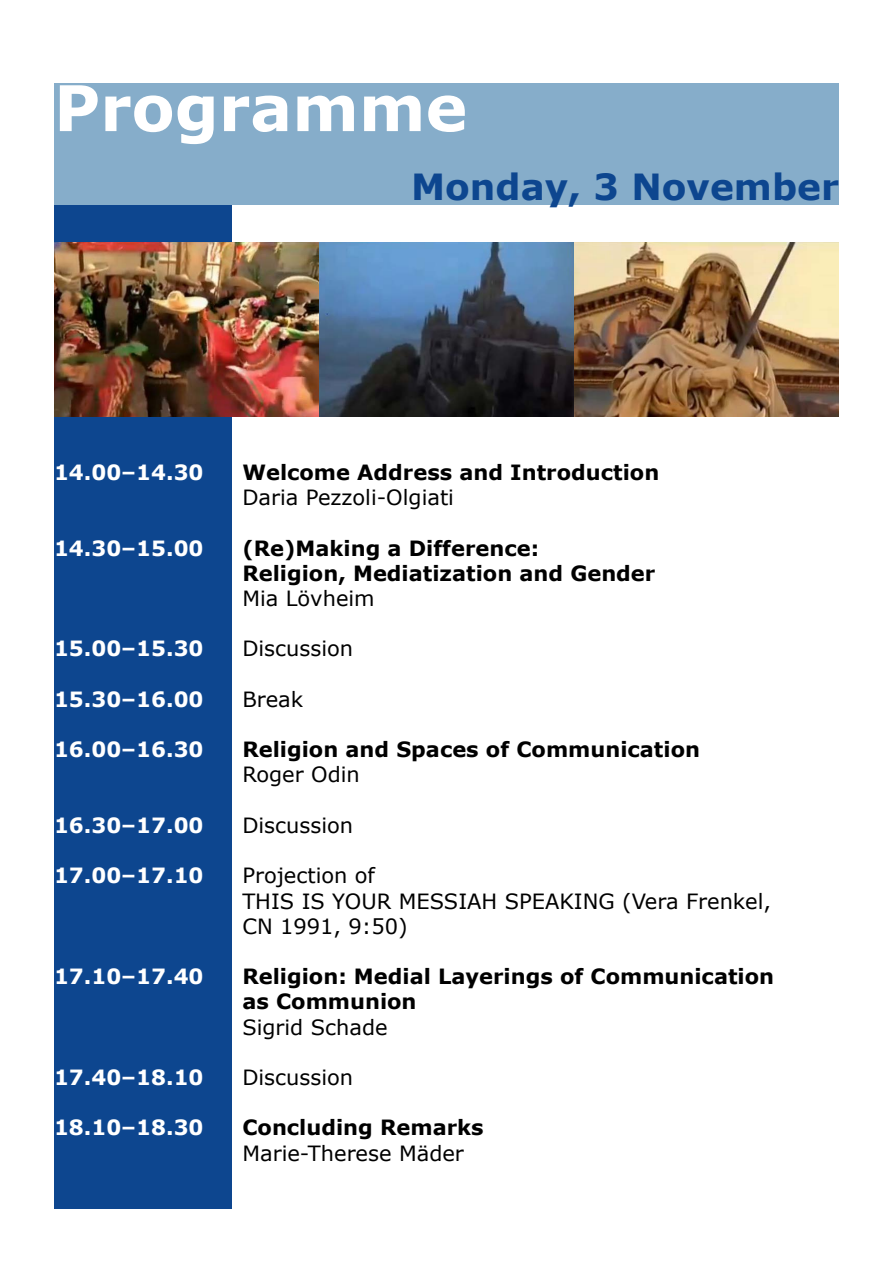
<style>
.page{position:relative;width:893px;height:1263px;background:#fff}
.page>*{position:absolute;margin:0;border:0;box-sizing:border-box;transform-origin:0 0}
.t1{font:700 63px "Verdana";color:#fff}
.t2{font:700 36px "Verdana";color:#0d468f}
.t3{font:700 21px/25.2px "Verdana";color:#000}
.t4{font:21px/25.2px "Verdana";color:#000}
.t5{font:700 21px "Verdana";color:#fff}
</style>
<div class="page">
<div style="left:54px;top:187px;width:178px;height:1022px;background:#0d468f"></div>
<div style="left:54px;top:83px;width:785px;height:121px;background:#86adca"></div>
<img style="left:54px;top:242px;width:785px;height:175px">
<h1 class="t1" style="left:54px;top:64px;width:415px">Programme</h1>
<h2 class="t2" style="left:411px;top:161px;width:429px">Monday, 3 November</h2>
<p class="t5" style="left:54px;top:457px;width:151px">14.00–14.30</p>
<p class="t5" style="left:54px;top:533px;width:151px">14.30–15.00</p>
<p class="t5" style="left:54px;top:634px;width:151px">15.00–15.30</p>
<p class="t5" style="left:54px;top:684px;width:151px">15.30–16.00</p>
<p class="t5" style="left:54px;top:735px;width:151px">16.00–16.30</p>
<p class="t5" style="left:54px;top:810px;width:151px">16.30–17.00</p>
<p class="t5" style="left:54px;top:861px;width:151px">17.00–17.10</p>
<p class="t5" style="left:54px;top:961px;width:151px">17.10–17.40</p>
<p class="t5" style="left:54px;top:1062px;width:151px">17.40–18.10</p>
<p class="t5" style="left:54px;top:1113px;width:151px">18.10–18.30</p>
<p class="t3" style="left:242px;top:459px;width:418px">Welcome Address and Introduction</p>
<p class="t4" style="left:242px;top:485px;width:213px">Daria Pezzoli-Olgiati</p>
<p class="t3" style="left:242px;top:535px;width:414px">(Re)Making a Difference:<br>Religion, Mediatization and Gender</p>
<p class="t4" style="left:242px;top:586px;width:134px">Mia Lövheim</p>
<p class="t4" style="left:242px;top:636px;width:112px">Discussion</p>
<p class="t4" style="left:242px;top:686px;width:62px">Break</p>
<p class="t3" style="left:242px;top:737px;width:459px">Religion and Spaces of Communication</p>
<p class="t4" style="left:242px;top:762px;width:119px">Roger Odin</p>
<p class="t4" style="left:242px;top:812px;width:112px">Discussion</p>
<p class="t4" style="left:242px;top:863px;width:530px">Projection of<br>THIS IS YOUR MESSIAH SPEAKING (Vera Frenkel,<br>CN 1991, 9:50)</p>
<p class="t3" style="left:242px;top:963px;width:533px">Religion: Medial Layerings of Communication as Communion</p>
<p class="t4" style="left:242px;top:1014px;width:147px">Sigrid Schade</p>
<p class="t4" style="left:242px;top:1064px;width:112px">Discussion</p>
<p class="t3" style="left:242px;top:1115px;width:243px">Concluding Remarks</p>
<p class="t4" style="left:242px;top:1140px;width:223px">Marie-Therese Mäder</p>
</div>
